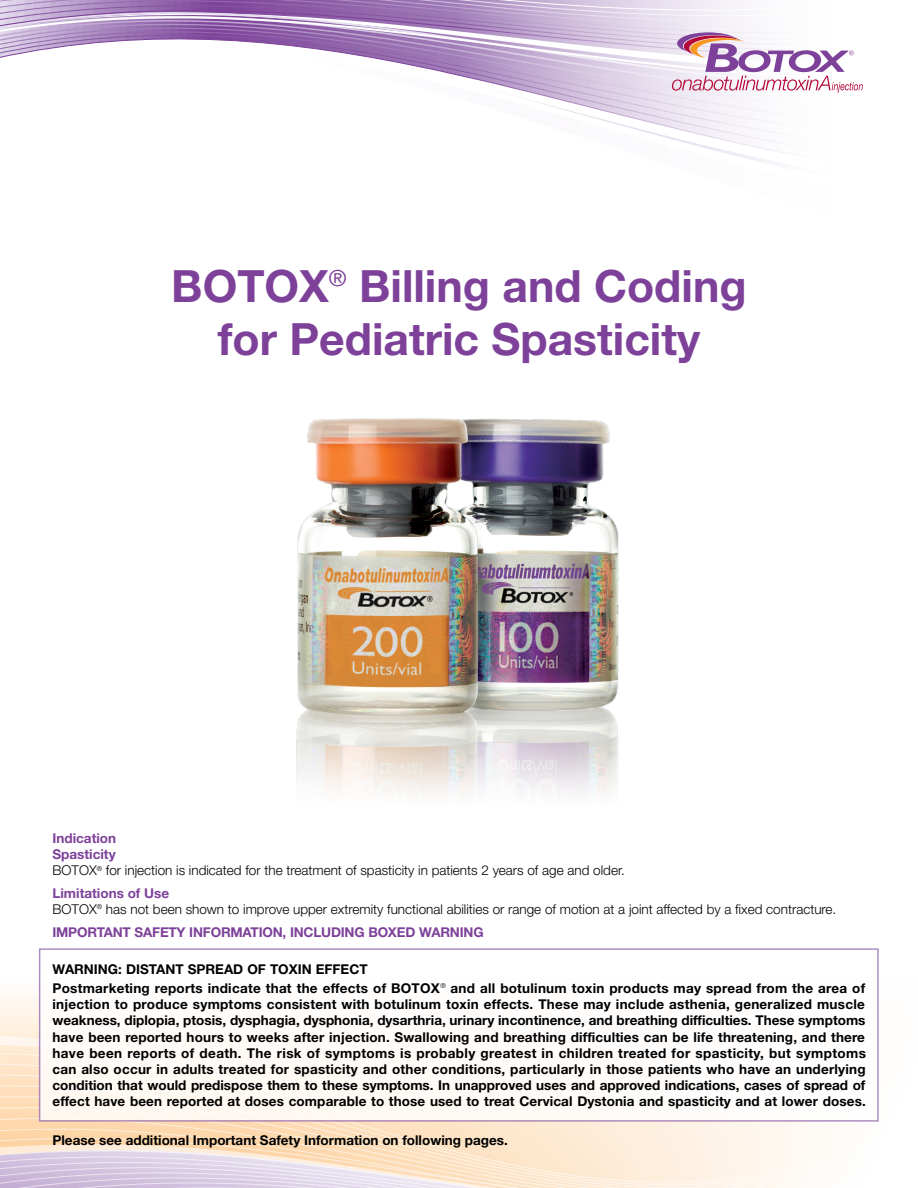
<style>
.page{position:relative;width:918px;height:1188px;background:#fff}
.page>*{position:absolute;margin:0;border:0;box-sizing:border-box;transform-origin:0 0}
.t1{font:700 44.55px/53.4px "Helvetica Neue LT Std";color:#7d4199;text-align:center}
.t2{font:700 13.5px/16.2px "Helvetica Neue LT Std";letter-spacing:.01em;color:#000}
.t3{font:300 13.5px/16.2px "Helvetica Neue LT Std";color:#000}
.t4{font:700 13.5px "Helvetica Neue LT Std";letter-spacing:-.015em;color:#7d4199}
.s1{font-weight:700;color:#7d4199}
</style>
<div class="page">
<svg style="left:0;top:949px;width:815px;height:239px;background:#f7e4d6"></svg>
<svg style="left:0;top:0;width:453px;height:75px"></svg>
<svg style="left:453px;top:0;width:335px;height:166px"></svg>
<svg style="left:672px;top:32px;width:191px;height:61px"></svg>
<div style="left:39px;top:948px;width:840px;height:174px;background:#fff;border:2px solid #9972b2"></div>
<img style="left:296px;top:418px;width:323px;height:376px">
<h1 class="t1" style="left:171px;top:258px;width:577px">BOTOX<sup>®</sup> Billing and Coding for Pediatric Spasticity</h1>
<p class="t3" style="left:52px;top:830px;width:574px"><span class="s1">Indication<br>Spasticity<br></span>BOTOX<sup>®</sup> for injection is indicated for the treatment of spasticity in patients 2 years of age and older.</p>
<p class="t3" style="left:52px;top:884px;width:785px"><span class="s1">Limitations of Use<br></span>BOTOX<sup>®</sup> has not been shown to improve upper extremity functional abilities or range of motion at a joint affected by a fixed contracture.</p>
<p class="t4" style="left:52px;top:924px;width:433px">IMPORTANT SAFETY INFORMATION, INCLUDING BOXED WARNING</p>
<p class="t2" style="left:52px;top:959px;width:814px;line-height:19.5px">WARNING: DISTANT SPREAD OF TOXIN EFFECT<br>Postmarketing reports indicate that the effects of BOTOX<sup>®</sup> and all botulinum toxin products may spread from the area of</p>
<p class="t2" style="left:52px;top:996px;width:815px;text-align:justify">injection to produce symptoms consistent with botulinum toxin effects. These may include asthenia, generalized muscle weakness, diplopia, ptosis, dysphagia, dysphonia, dysarthria, urinary incontinence, and breathing difficulties. These symptoms have been reported hours to weeks after injection. Swallowing and breathing difficulties can be life threatening, and there have been reports of death. The risk of symptoms is probably greatest in children treated for spasticity, but symptoms can also occur in adults treated for spasticity and other conditions, particularly in those patients who have an underlying condition that would predispose them to these symptoms. In unapproved uses and approved indications, cases of spread of effect have been reported at doses comparable to those used to treat Cervical Dystonia and spasticity and at lower doses.</p>
<p class="t2" style="left:52px;top:1132px;width:457px">Please see additional Important Safety Information on following pages.</p>
</div>
